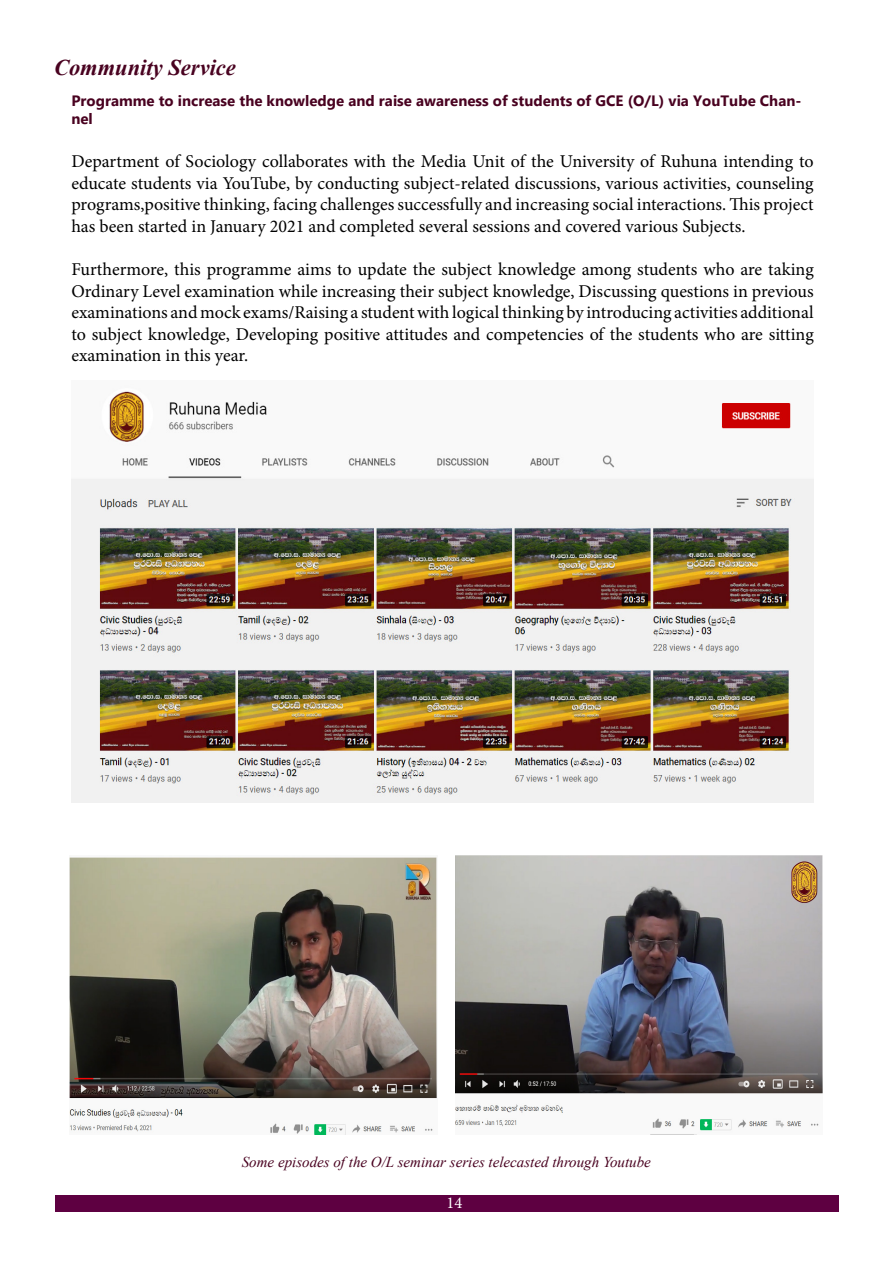
<style>
.page{position:relative;width:893px;height:1263px;background:#fff}
.page>*{position:absolute;margin:0;border:0;box-sizing:border-box;transform-origin:0 0}
.t1{font:italic 700 22.5px "Times New Roman";color:#490220}
.t2{font:18px/21.6px "Minion Pro";color:#000;text-align:justify}
.t3{font:16.5px "Minion Pro";color:#fff}
.t4{font:700 15px/18px "Microsoft New Tai Lue";color:#490220}
.t5{font:italic 15px "Times New Roman";color:#490220}
</style>
<div class="page">
<div style="left:55px;top:1195px;width:783px;height:17px;background:#5e0041"></div>
<img style="left:72px;top:391px;width:742px;height:412px">
<img style="left:70px;top:857px;width:367px;height:278px">
<img style="left:455px;top:855px;width:367px;height:280px">
<p class="t1" style="left:54px;top:51px;width:183px">Community Service</p>
<p class="t4" style="left:71px;top:93px;width:732px">Programme to increase the knowledge and raise awareness of students of GCE (O/L) via YouTube Chan&shy;nel</p>
<p class="t2" style="left:71px;top:151px;width:744px">Department of Sociology collaborates with the Media Unit of the University of Ruhuna intending to educate students via YouTube, by conducting subject-related discussions, various activities, counseling programs,positive thinking, facing challenges successfully and increasing social interactions. This project has been started in January 2021 and completed several sessions and covered various Subjects.</p>
<p class="t2" style="left:71px;top:259px;width:744px">Furthermore, this programme aims to update the subject knowledge among students who are taking Ordinary Level examination while increasing their subject knowledge, Discussing questions in previous examinations and mock exams/Raising a student with logical thinking by introducing activities additional to subject knowledge, Developing positive attitudes and competencies of the students who are sitting examination in this year.</p>
<p class="t5" style="left:242px;top:1152px;width:411px">Some episodes of the O/L seminar series telecasted through Youtube</p>
<p class="t3" style="left:446px;top:1191px;width:17px">14</p>
</div>
